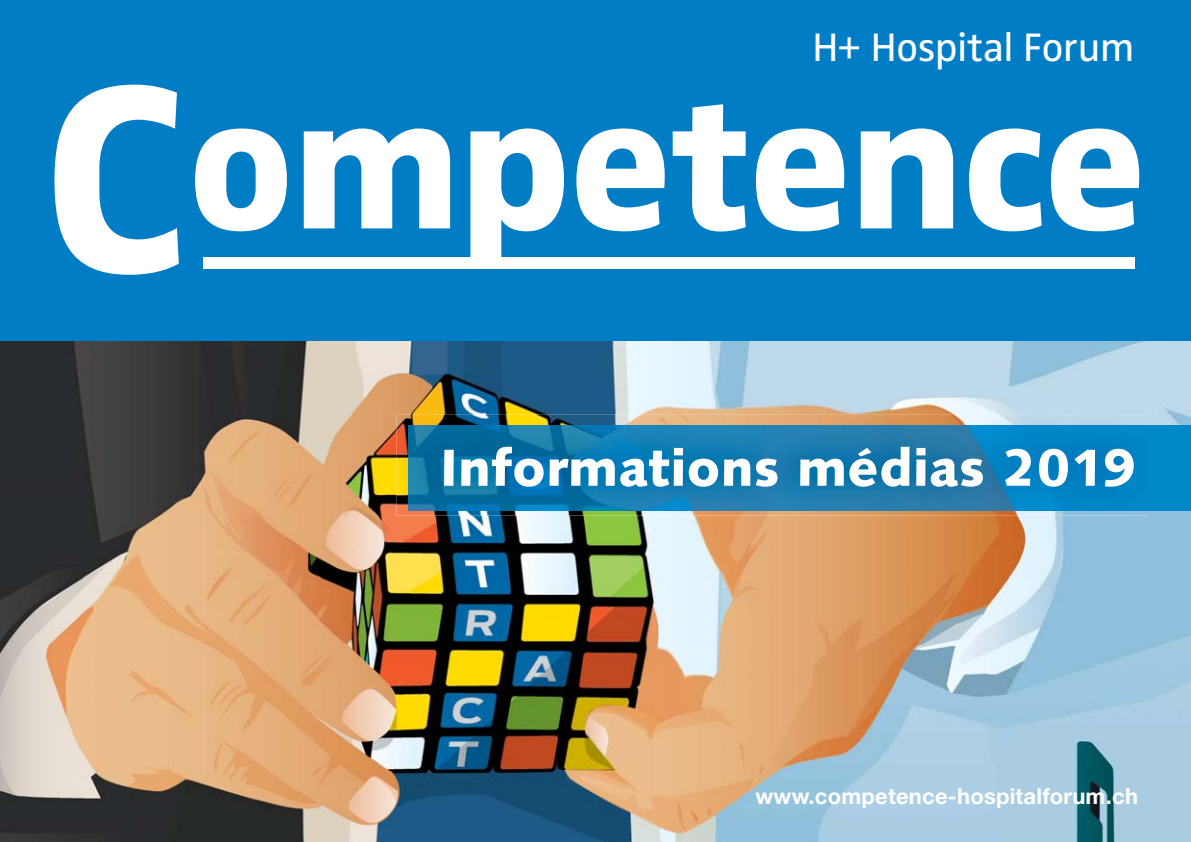
<style>
.page{position:relative;width:1191px;height:842px;background:#fff}
.page>*{position:absolute;margin:0;border:0;box-sizing:border-box;transform-origin:0 0}
.t1{font:900 52px "Syntax";letter-spacing:.01em;color:#fff}
.t2{font:41.2px "Zwo Pro";letter-spacing:-.01em;color:#fff}
.t3{font:700 22px "Helvetica Neue LT Std";letter-spacing:.01em;color:#fff}
</style>
<div class="page">
<img style="left:0;top:340px;width:1191px;height:502px">
<div style="left:0;top:0;width:1191px;height:340px;background:#007dc5"></div>
<div style="left:203px;top:257px;width:931px;height:12px;background:#fff"></div>
<svg style="left:54px;top:85px;width:125px;height:190px"></svg>
<svg style="left:195px;top:128px;width:92px;height:103px"></svg>
<svg style="left:304px;top:128px;width:146px;height:100px"></svg>
<svg style="left:470px;top:128px;width:94px;height:129px"></svg>
<svg style="left:576px;top:128px;width:88px;height:103px"></svg>
<svg style="left:672px;top:104px;width:73px;height:128px"></svg>
<svg style="left:756px;top:128px;width:88px;height:103px"></svg>
<svg style="left:860px;top:128px;width:93px;height:100px"></svg>
<svg style="left:969px;top:128px;width:72px;height:103px"></svg>
<svg style="left:1051px;top:128px;width:88px;height:103px"></svg>
<div style="left:1149px;top:425px;width:42px;height:85px;background:#0087c8"></div>
<img style="left:396px;top:415px;width:753px;height:100px">
<h2 class="t2" style="left:812px;top:23px;width:323px">H+ Hospital Forum</h2>
<h1 class="t1" style="left:440px;top:447px;width:697px">Informations médias 2019</h1>
<p class="t3" style="left:755px;top:788px;width:384px">www.competence-hospitalforum.ch</p>
</div>
